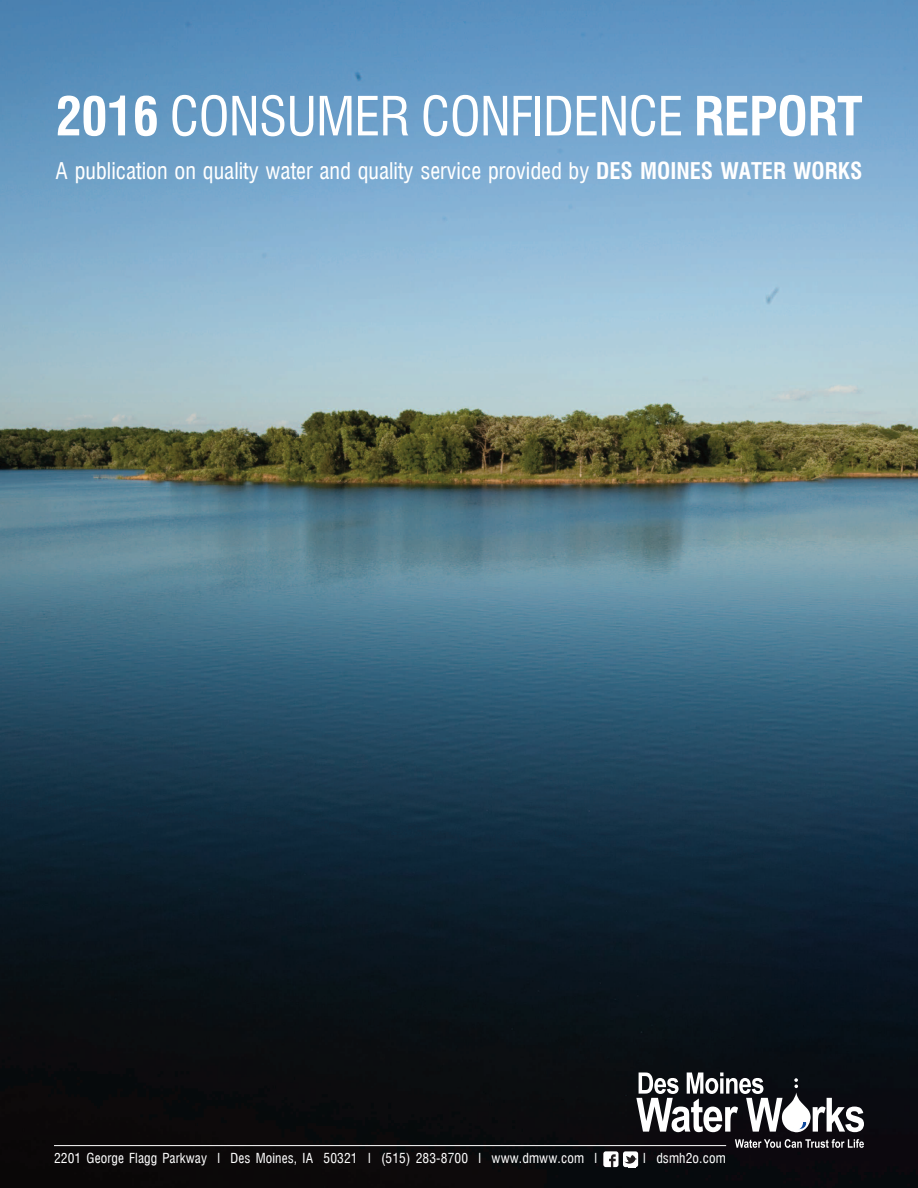
<style>
.page{position:relative;width:918px;height:1188px;background:#fff}
.page>*{position:absolute;margin:0;border:0;box-sizing:border-box;transform-origin:0 0}
.t1{font:52.5px "Corporate Condensed Regular SWFTE";letter-spacing:-.01em;color:#fff}
.t2{font:22.5px "Corporate Condensed Regular SWFTE";color:#fff}
.t3{font:13.5px "Corporate Condensed Regular SWFTE";letter-spacing:.01em;color:#fff}
.s1{font-family:"Corporate Condensed Bold SWFTE"}
</style>
<div class="page">
<img style="left:0;top:0;width:918px;height:1188px">
<hr style="left:54px;top:1145px;width:672px;height:1px;background:#fff">
<svg style="left:603px;top:1151px;width:35px;height:16px"></svg>
<svg style="left:636px;top:1073px;width:228px;height:59px"></svg>
<svg style="left:735px;top:1139px;width:129px;height:9px"></svg>
<p class="t1" style="left:56px;top:87px;width:808px"><span class="s1">2016</span> CONSUMER CONFIDENCE <span class="s1">REPORT</span></p>
<p class="t2" style="left:56px;top:158px;width:808px">A publication on quality water and quality service provided by <span class="s1">DES MOINES WATER WORKS</span></p>
<p class="t3" style="left:54px;top:1151px;width:545px">2201 George Flagg Parkway l Des Moines, IA 50321 l (515) 283-8700 l www.dmww.com l</p>
<p class="t3" style="left:643px;top:1151px;width:84px">l dsmh2o.com</p>
</div>
